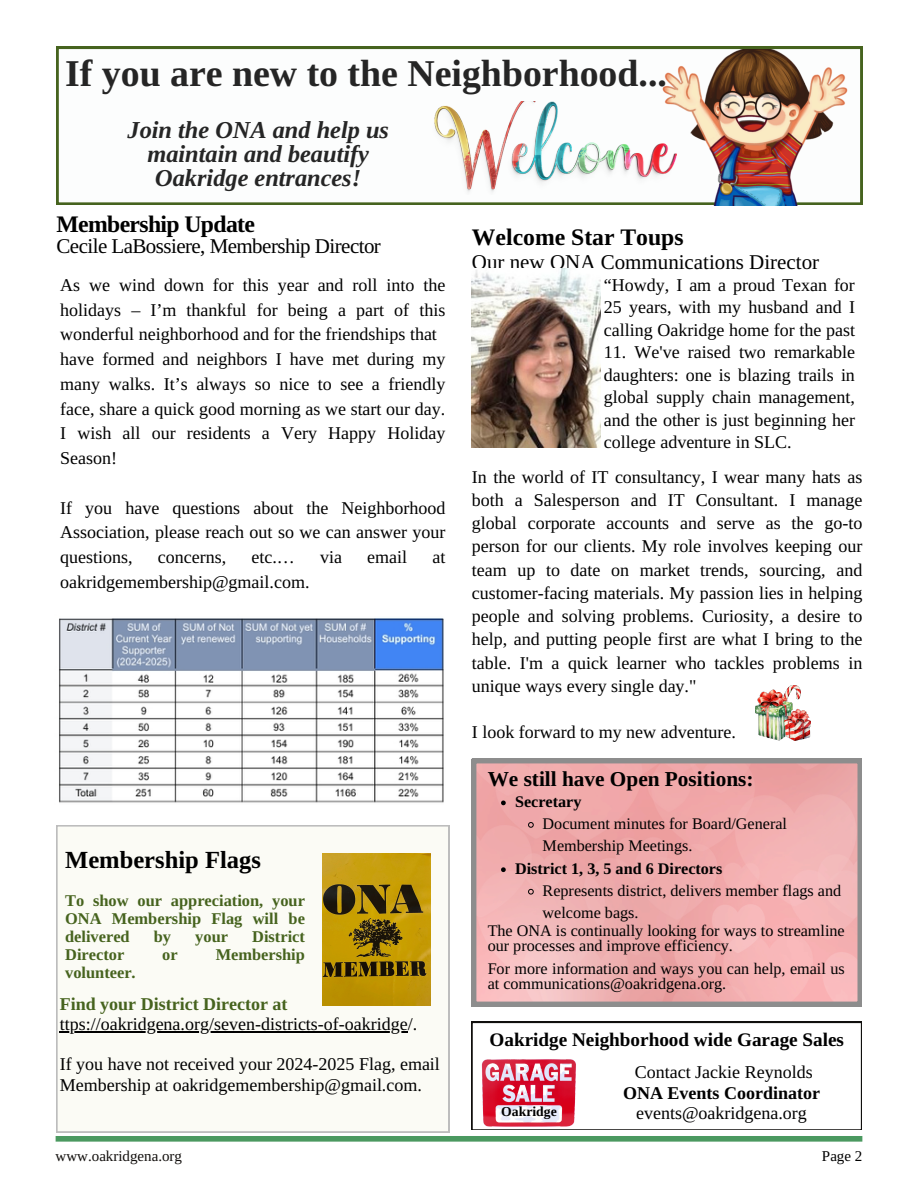
<style>
.page{position:relative;width:918px;height:1188px;background:#fff}
.page>*{position:absolute;margin:0;border:0;box-sizing:border-box;transform-origin:0 0}
.t1{font:700 37.8px "Libra Serif Modern";color:#252525}
.t2{font:700 24.6px "Libra Serif Modern";color:#000}
.t3{font:italic 700 24.3px/23.9px "Libra Serif Modern";color:#252525;text-align:center}
.t4{font:700 23.7px "Libra Serif Modern";color:#000}
.t5{font:700 23.7px "Libra Serif Modern";letter-spacing:-.025em;color:#000}
.t6{font:700 21.3px "Libra Serif Modern";color:#000}
.t7{font:21px "Libra Serif Modern";letter-spacing:-.025em;color:#000}
.t8{font:21px "Libra Serif Modern";color:#000}
.t9{font:700 19.2px "Libra Serif Modern";color:#000}
.t10{font:18px/23.2px "Libra Serif Modern";color:#000;text-align:justify}
.t11{font:700 18px "Libra Serif Modern";color:#46631e}
.t12{font:700 16.35px/18px "Libra Serif Modern";color:#46631e;text-align:justify}
.t13{font:16.2px/22px "Libra Serif Modern";color:#000}
.t14{font:700 16.2px "Libra Serif Modern";color:#000}
.t15{font:15px "Libra Serif Modern";color:#120f0d}
.t16{font:15px "Libra Serif Modern";color:#000}
.t17{font:700 13.65px "Libra Serif Modern";color:#000}
.s1{font-weight:700}
</style>
<div class="page">
<div style="left:56px;top:1136px;width:806px;height:6px;background:#4b9960"></div>
<svg style="left:57px;top:47px;width:805px;height:157px"></svg>
<img style="left:430px;top:102px;width:233px;height:92px">
<img style="left:663px;top:50px;width:184px;height:155px">
<div style="left:57px;top:825px;width:392px;height:307px;background:#fbfbf5"></div>
<svg style="left:472px;top:759px;width:390px;height:247px;background:#eaacad"></svg>
<svg style="left:472px;top:1022px;width:390px;height:108px"></svg>
<img style="left:472px;top:1049px;width:119px;height:81px">
<img style="left:323px;top:854px;width:108px;height:152px">
<img style="left:59px;top:618px;width:385px;height:185px">
<img style="left:472px;top:268px;width:128px;height:179px">
<hr style="left:60px;top:1031px;width:348px;height:1px;background:#000">
<svg style="left:501px;top:801px;width:5px;height:4px"></svg>
<svg style="left:528px;top:822px;width:6px;height:6px"></svg>
<svg style="left:501px;top:867px;width:5px;height:5px"></svg>
<svg style="left:528px;top:888px;width:6px;height:7px"></svg>
<img style="left:755px;top:685px;width:55px;height:56px">
<p class="t1" style="left:65px;top:51px;width:603px">If you are new to the Neighborhood...</p>
<h3 class="t3" style="left:128px;top:118px;width:263px">Join the ONA and help us maintain and beautify<br>Oakridge entrances!</h3>
<p class="t5" style="left:57px;top:211px;width:200px">Membership Update</p>
<p class="t7" style="left:57px;top:235px;width:326px">Cecile LaBossiere, Membership Director</p>
<p class="t10" style="left:60px;top:273px;width:387px;line-height:24.8px;text-align:left">As we wind down for this year and roll into the holidays – I’m thankful for being a part of this wonderful neighborhood and for the friendships that have formed and neighbors I have met during my many walks. It’s always so nice to see a friendly face, share a quick good morning as we start our day.<br>I wish all our residents a Very Happy Holiday Season!</p>
<p class="t10" style="left:60px;top:495px;width:387px;line-height:24.8px">If you have questions about the Neighborhood Association, please reach out so we can answer your questions,</p>
<p class="t10" style="left:158px;top:546px;width:70px">concerns,</p>
<p class="t10" style="left:252px;top:546px;width:45px">etc.…</p>
<p class="t10" style="left:320px;top:546px;width:23px">via</p>
<p class="t10" style="left:367px;top:546px;width:41px">email</p>
<p class="t10" style="left:432px;top:546px;width:14px">at</p>
<p class="t10" style="left:60px;top:570px;width:251px">oakridgemembership@gmail.com.</p>
<h6 class="t2" style="left:65px;top:845px;width:197px">Membership Flags</h6>
<h6 class="t12" style="left:65px;top:891px;width:241px">To show our appreciation, your ONA Membership Flag will be delivered</h6>
<h6 class="t12" style="left:154px;top:927px;width:19px">by</h6>
<h6 class="t12" style="left:195px;top:927px;width:34px">your</h6>
<h6 class="t12" style="left:252px;top:927px;width:54px">District</h6>
<h6 class="t12" style="left:65px;top:945px;width:61px">Director</h6>
<h6 class="t12" style="left:162px;top:945px;width:17px">or</h6>
<h6 class="t12" style="left:216px;top:945px;width:91px">Membership</h6>
<h6 class="t12" style="left:65px;top:963px;width:72px">volunteer.</h6>
<h4 class="t11" style="left:60px;top:993px;width:229px">Find your District Director at</h4>
<h6 class="t10" style="left:60px;top:1012px;width:359px">ttps://oakridgena.org/seven-districts-of-oakridge/.</h6>
<h6 class="t10" style="left:60px;top:1053px;width:382px">If you have not received your 2024-2025 Flag, email</h6>
<p class="t10" style="left:60px;top:1073px;width:364px">Membership at oakridgemembership@gmail.com.</p>
<p class="t4" style="left:472px;top:224px;width:213px">Welcome Star Toups</p>
<p class="t8" style="left:472px;top:251px;width:349px">Our new ONA Communications Director</p>
<p class="t10" style="left:604px;top:274px;width:253px;line-height:22.5px">“Howdy, I am a proud Texan for 25 years, with my husband and I calling Oakridge home for the past</p>
<p class="t10" style="left:604px;top:341px;width:253px;line-height:22.5px">11. We've raised two remarkable daughters: one is blazing trails in global supply chain management, and the other is just beginning her college adventure in SLC.</p>
<h2 class="t10" style="left:472px;top:465px;width:392px">In the world of IT consultancy, I wear many hats as both a Salesperson and IT Consultant. I manage global corporate accounts and serve as the go-to person for our clients. My role involves keeping our team up to date on market trends, sourcing, and customer-facing materials. My passion lies in helping people and solving problems. Curiosity, a desire to help, and putting people first are what I bring to the table. I'm a quick learner who tackles problems in unique ways every single day."</h2>
<h5 class="t10" style="left:472px;top:721px;width:266px">I look forward to my new adventure.</h5>
<p class="t6" style="left:488px;top:767px;width:267px">We still have Open Positions:</p>
<p class="t14" style="left:515px;top:792px;width:68px">Secretary</p>
<p class="t13" style="left:543px;top:813px;width:246px">Document minutes for Board/General<br>Membership Meetings.</p>
<p class="t14" style="left:515px;top:859px;width:209px">District 1, 3, 5 and 6 Directors</p>
<p class="t13" style="left:543px;top:879px;width:300px">Represents district, delivers member flags and welcome bags.</p>
<h3 class="t13" style="left:488px;top:923px;width:359px;line-height:15px">The ONA is continually looking for ways to streamline our processes and improve efficiency.</h3>
<h6 class="t13" style="left:488px;top:962px;width:359px;line-height:15px">For more information and ways you can help, email us at communications@oakridgena.org.</h6>
<p class="t9" style="left:490px;top:1028px;width:356px">Oakridge Neighborhood wide Garage Sales</p>
<h6 class="t10" style="left:623px;top:1061px;width:198px;line-height:20.9px;text-align:center">Contact Jackie Reynolds<br><span class="s1">ONA Events Coordinator </span>events@oakridgena.org</h6>
<h4 class="t17" style="left:501px;top:1104px;width:57px">Oakridge</h4>
<p class="t15" style="left:56px;top:1148px;width:128px">www.oakridgena.org</p>
<p class="t16" style="left:822px;top:1148px;width:42px">Page 2</p>
</div>
